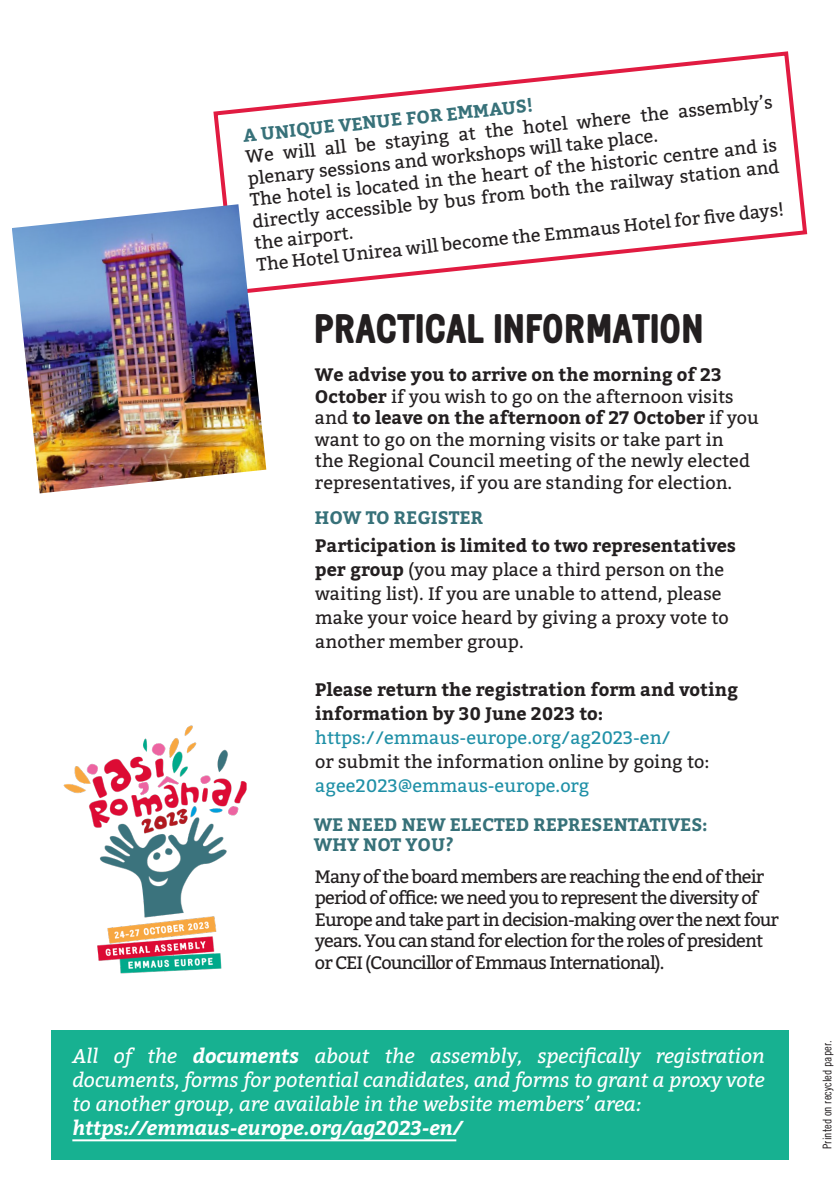
<style>
.page{position:relative;width:840px;height:1191px;background:#fff}
.page>*{position:absolute;margin:0;border:0;box-sizing:border-box;transform-origin:0 0}
.t1{font:900 40px "Emmaus";color:#231f20}
.t2{font:italic 20px/24px "Bitter";color:#fff;text-align:justify}
.t3{font:italic 700 20px "Bitter";color:#fff}
.t4{font:18px/21.6px "Bitter";color:#231f20}
.t5{font:18px/21.6px "Bitter";letter-spacing:-.05em;color:#231f20}
.t6{font:700 18px "Bitter";color:#377179}
.t7{font:700 18px/24px "Bitter";color:#231f20}
.t8{font:18px "Bitter";color:#1f90a7}
.t9{font:300 12px "Emmaus";color:#231f20}
.s1{font-weight:700}
</style>
<div class="page">
<svg style="left:213px;top:51px;width:595px;height:240px"></svg>
<img style="left:63px;top:725px;width:184px;height:249px">
<img style="left:12px;top:204px;width:254px;height:289px">
<div style="left:51px;top:1029px;width:737px;height:130px;background:#17b191"></div>
<hr style="left:72px;top:1139px;width:384px;height:2px;background:#fff">
<p class="t4" style="left:244px;top:146px;width:531px;rotate:-6deg">We will all be staying at the hotel where the assembly’s plenary sessions and workshops will take place.</p>
<p class="t6" style="left:242px;top:124px;width:292px;rotate:-6deg">A UNIQUE VENUE FOR EMMAUS!</p>
<p class="t4" style="left:249px;top:189px;width:531px;text-align:justify;rotate:-6deg">The hotel is located in the heart of the historic centre and is directly accessible by bus from both the railway station and the airport.</p>
<p class="t4" style="left:255px;top:254px;width:531px;rotate:-6deg">The Hotel Unirea will become the Emmaus Hotel for fi ve days!</p>
<p class="t1" style="left:315px;top:306px;width:390px">PRACTICAL INFORMATION</p>
<p class="t4" style="left:315px;top:364px;width:445px"><span class="s1">We advise you to arrive on the morning of 23<br>October</span> if you wish to go on the afternoon visits and <span class="s1">to leave on the afternoon of 27 October</span> if you want to go on the morning visits or take part in<br>the Regional Council meeting of the newly elected representatives, if you are standing for election.</p>
<p class="t6" style="left:315px;top:505px;width:169px">HOW TO REGISTER</p>
<p class="t4" style="left:315px;top:533px;width:422px;line-height:24px"><span class="s1">Participation is limited to two representatives per group</span> (you may place a third person on the waiting list). If you are unable to attend, please make your voice heard by giving a proxy vote to another member group.</p>
<p class="t7" style="left:315px;top:678px;width:424px">Please return the registration form and voting information by 30 June 2023 to:</p>
<p class="t8" style="left:315px;top:726px;width:357px">https://emmaus-europe.org/ag2023-en/</p>
<p class="t4" style="left:315px;top:750px;width:395px">or submit the information online by going to:</p>
<p class="t8" style="left:315px;top:774px;width:275px">agee2023@emmaus-europe.org</p>
<p class="t6" style="left:314px;top:813px;width:395px">WE NEED NEW ELECTED REPRESENTATIVES:</p>
<p class="t6" style="left:314px;top:833px;width:141px">WHY NOT YOU?</p>
<p class="t5" style="left:315px;top:865px;width:465px">Many of the board members are reaching the end of their period of office: we need you to represent the diversity of Europe and take part in decision-making over the next four years. You can stand for election for the roles of president or CEI (Councillor of Emmaus International).</p>
<p class="t2" style="left:72px;top:1044px;width:693px">All of the <span class="s1">documents</span> about the assembly, specifically registration documents, forms for potential candidates, and forms to grant a proxy vote to another group, are available in the website members’ area:</p>
<p class="t3" style="left:72px;top:1115px;width:391px">https://emmaus-europe.org/ag2023-en/</p>
<p class="t9" style="left:819px;top:1149px;width:110px;rotate:-90deg">Printed on recycled paper.</p>
</div>
